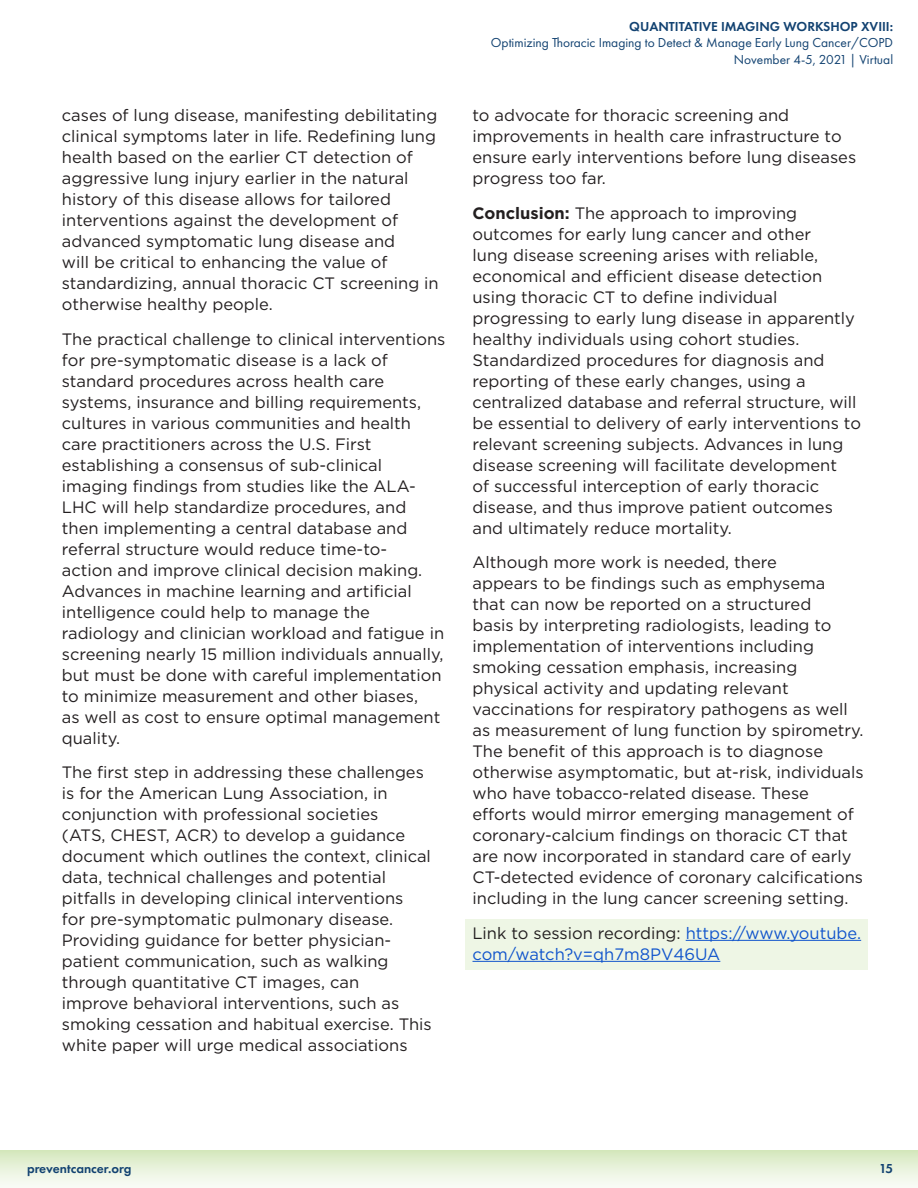
<style>
.page{position:relative;width:918px;height:1188px;background:#fff}
.page>*{position:absolute;margin:0;border:0;box-sizing:border-box;transform-origin:0 0}
.main_text{font:16.5px/21px "Gotham";color:#231f20}
.Link_highlight{font:16.5px/21px "Gotham";color:#15c}
.t1{font:13.5px/16.5px "Futura PT";color:#124271;text-align:right}
.t2{font:600 13.5px "Futura PT";color:#124271}
.s1{font-weight:700}
.s2{color:#231f20}
</style>
<div class="page">
<div style="left:0;top:1150px;width:918px;height:38px;background:linear-gradient(to bottom,#d6e8be,#fafcf8)"></div>
<div style="left:466px;top:919px;width:402px;height:51px;background:#eef6e5"></div>
<hr style="left:686px;top:940px;width:175px;height:1px;background:#15c">
<hr style="left:472px;top:961px;width:248px;height:1px;background:#15c">
<p class="main_text" style="left:62px;top:105px;width:378px">cases of lung disease, manifesting debilitating clinical symptoms later in life. Redefining lung health based on the earlier CT detection of aggressive lung injury earlier in the natural history of this disease allows for tailored interventions against the development of advanced symptomatic lung disease and<br>will be critical to enhancing the value of standardizing, annual thoracic CT screening in otherwise healthy people.</p>
<p class="main_text" style="left:62px;top:328px;width:385px">The practical challenge to clinical interventions for pre-symptomatic disease is a lack of standard procedures across health care systems, insurance and billing requirements, cultures in various communities and health care practitioners across the U.S. First establishing a consensus of sub-clinical imaging findings from studies like the ALA-LHC will help standardize procedures, and then implementing a central database and referral structure would reduce time-to-<br>action and improve clinical decision making.<br>Advances in machine learning and artificial intelligence could help to manage the radiology and clinician workload and fatigue in screening nearly 15 million individuals annually, but must be done with careful implementation to minimize measurement and other biases,<br>as well as cost to ensure optimal management quality.</p>
<p class="main_text" style="left:62px;top:762px;width:371px">The first step in addressing these challenges is for the American Lung Association, in conjunction with professional societies<br>(ATS, CHEST, ACR) to develop a guidance document which outlines the context, clinical data, technical challenges and potential pitfalls in developing clinical interventions<br>for pre-symptomatic pulmonary disease.<br>Providing guidance for better physician&shy;patient communication, such as walking through quantitative CT images, can<br>improve behavioral interventions, such as smoking cessation and habitual exercise. This white paper will urge medical associations</p>
<p class="t2" style="left:629px;top:18px;width:265px">QUANTITATIVE IMAGING WORKSHOP XVIII:</p>
<p class="t1" style="left:491px;top:34px;width:404px">Optimizing Thoracic Imaging to Detect &amp; Manage Early Lung Cancer/COPD<br>November 4-5, 2021 | Virtual</p>
<p class="main_text" style="left:472px;top:105px;width:385px">to advocate for thoracic screening and improvements in health care infrastructure to ensure early interventions before lung diseases progress too far.</p>
<p class="main_text" style="left:472px;top:202px;width:390px"><span class="s1">Conclusion:</span> The approach to improving outcomes for early lung cancer and other<br>lung disease screening arises with reliable, economical and efficient disease detection using thoracic CT to define individual progressing to early lung disease in apparently healthy individuals using cohort studies.<br>Standardized procedures for diagnosis and reporting of these early changes, using a centralized database and referral structure, will be essential to delivery of early interventions to relevant screening subjects. Advances in lung disease screening will facilitate development<br>of successful interception of early thoracic disease, and thus improve patient outcomes and ultimately reduce mortality.</p>
<p class="main_text" style="left:472px;top:552px;width:393px">Although more work is needed, there<br>appears to be findings such as emphysema<br>that can now be reported on a structured<br>basis by interpreting radiologists, leading to implementation of interventions including smoking cessation emphasis, increasing physical activity and updating relevant vaccinations for respiratory pathogens as well as measurement of lung function by spirometry.<br>The benefit of this approach is to diagnose otherwise asymptomatic, but at-risk, individuals who have tobacco-related disease. These efforts would mirror emerging management of coronary-calcium findings on thoracic CT that are now incorporated in standard care of early CT-detected evidence of coronary calcifications including in the lung cancer screening setting.</p>
<p class="Link_highlight" style="left:472px;top:922px;width:390px"><span class="s2">Link to session recording:</span> https://www.youtube. com/watch?v=qh7m8PV46UA</p>
<p class="t2" style="left:27px;top:1160px;width:106px">preventcancer.org</p>
<p class="t2" style="left:879px;top:1160px;width:15px">15</p>
</div>
